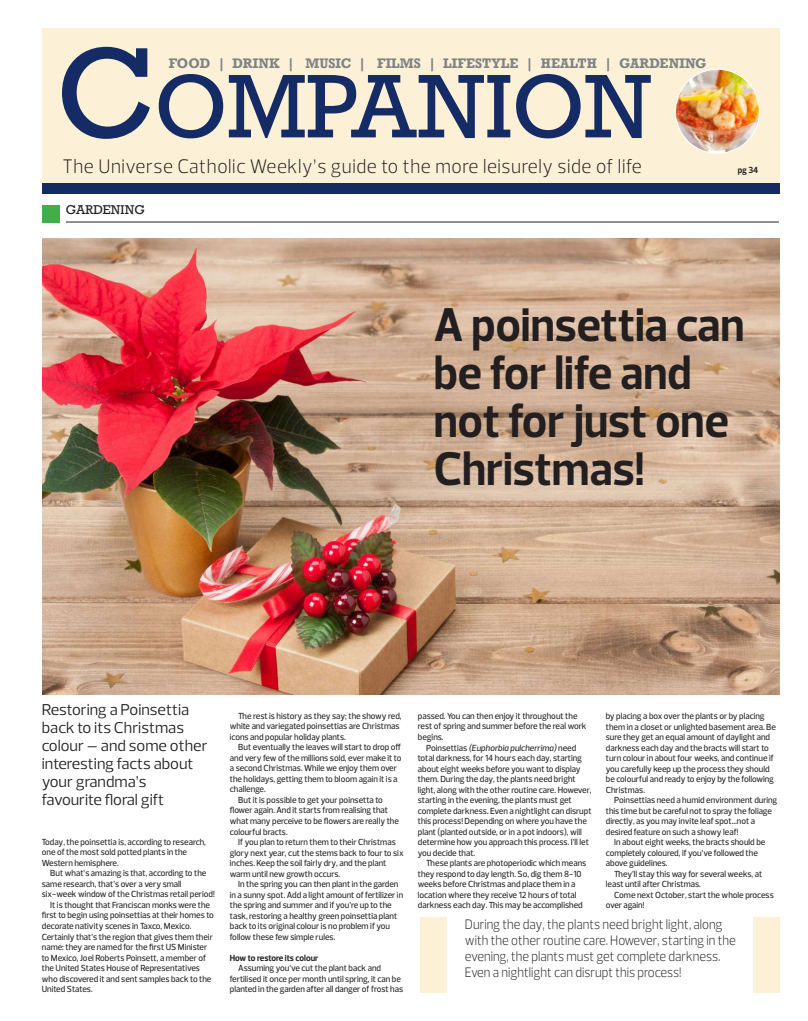
<style>
.page{position:relative;width:808px;height:1021px;background:#fff}
.page>*{position:absolute;margin:0;border:0;box-sizing:border-box;transform-origin:0 0}
.t1{font:84.7px "Rockwell";letter-spacing:-.015em;color:#142b65}
.t2{font:700 48px/48px "Prelo";color:#231f20;scale:.95 1}
.t3{font:300 20px "Prelo";letter-spacing:.03em;color:#231f20;scale:.94 1}
.t4{font:16px/18px "Prelo";color:#231f20}
.t5{font:300 14px/16px "Prelo";color:#231f20;scale:.9 1}
.t6{font:700 13px "Rockwell";letter-spacing:.01em;color:#808285;scale:.95 1}
.t7{font:12px "Rockwell";color:#231f20}
.t8{font:500 9px/10.5px "Prelo";color:#231f20;scale:.95 1}
.t9{font:700 9px "Prelo";color:#231f20;scale:.95 1}
.s1{font-size:121px}
.s2{font-style:italic}
</style>
<div class="page">
<div style="left:43px;top:28px;width:737px;height:155px;background:#fcf1d6"></div>
<div style="left:43px;top:183px;width:737px;height:10px;background:#142b65"></div>
<img style="left:675px;top:69px;width:84px;height:84px;border-radius:42px">
<div style="left:42px;top:205px;width:17px;height:17px;background:#40ae49"></div>
<hr style="left:66px;top:222px;width:713px;height:1px;background:#231f20">
<img style="left:43px;top:238px;width:737px;height:456px">
<div style="left:753px;top:917px;width:27px;height:75px;background:#fcf1d6"></div>
<div style="left:420px;top:917px;width:26px;height:75px;background:#fcf1d6"></div>
<h1 class="t1" style="left:56px;top:54px;width:598px"><span class="s1">C</span>OMPANION</h1>
<h3 class="t6" style="left:169px;top:54px;width:568px">FOOD | DRINK | MUSIC | FILMS | LIFESTYLE | HEALTH | GARDENING</h3>
<h3 class="t3" style="left:62px;top:153px;width:618px">The Universe Catholic Weekly’s guide to the more leisurely side of life</h3>
<p class="t9" style="left:738px;top:164px;width:23px">pg 34</p>
<h3 class="t7" style="left:66px;top:202px;width:80px">GARDENING</h3>
<h2 class="t2" style="left:434px;top:301px;width:329px">A poinsettia can be for life and not for just one<br>Christmas!</h2>
<h3 class="t4" style="left:42px;top:701px;width:167px">Restoring a Poinsettia back to its Christmas colour – and some other interesting facts about your grandma’s favourite floral gift</h3>
<p class="t8" style="left:42px;top:836px;width:174px">Today, the poinsettia is, according to research, one of the most sold potted plants in the<br>Western hemisphere.</p>
<p class="t8" style="left:50px;top:868px;width:166px">But what’s amazing is that, according to the</p>
<p class="t8" style="left:42px;top:878px;width:149px">same research, that’s over a very small</p>
<p class="t8" style="left:42px;top:889px;width:184px">six-week window of the Christmas retail period!</p>
<p class="t8" style="left:50px;top:899px;width:170px">It is thought that Franciscan monks were the</p>
<p class="t8" style="left:42px;top:910px;width:183px">first to begin using poinsettias at their homes to</p>
<p class="t8" style="left:42px;top:920px;width:159px">decorate nativity scenes in Taxco, Mexico.</p>
<p class="t8" style="left:42px;top:931px;width:182px">Certainly that’s the region that gives them their</p>
<p class="t8" style="left:42px;top:941px;width:176px">name: they are named for the first US Minister</p>
<p class="t8" style="left:42px;top:952px;width:174px">to Mexico, Joel Roberts Poinsett, a member of</p>
<p class="t8" style="left:42px;top:962px;width:168px">the United States House of Representatives</p>
<p class="t8" style="left:42px;top:973px;width:180px">who discovered it and sent samples back to the</p>
<p class="t8" style="left:42px;top:983px;width:55px">United States.</p>
<p class="t8" style="left:230px;top:710px;width:182px;text-indent:9px">The rest is history as they say; the showy red, white and variegated poinsettias are Christmas icons and popular holiday plants.</p>
<p class="t8" style="left:238px;top:742px;width:173px">But eventually the leaves will start to drop off</p>
<p class="t8" style="left:230px;top:752px;width:182px">and very few of the millions sold, ever make it to</p>
<p class="t8" style="left:230px;top:763px;width:177px">a second Christmas. While we enjoy them over</p>
<p class="t8" style="left:230px;top:773px;width:178px">the holidays, getting them to bloom again it is a</p>
<p class="t8" style="left:230px;top:784px;width:39px">challenge.</p>
<p class="t8" style="left:238px;top:794px;width:154px">But it is possible to get your poinsetta to</p>
<p class="t8" style="left:230px;top:805px;width:168px">flower again. And it starts from realising that</p>
<p class="t8" style="left:230px;top:815px;width:180px">what many perceive to be flowers are really the</p>
<p class="t8" style="left:230px;top:826px;width:63px">colourful bracts.</p>
<p class="t8" style="left:238px;top:836px;width:167px">If you plan to return them to their Christmas</p>
<p class="t8" style="left:230px;top:847px;width:184px">glory next year, cut the stems back to four to six</p>
<p class="t8" style="left:230px;top:857px;width:166px">inches. Keep the soil fairly dry, and the plant</p>
<p class="t8" style="left:230px;top:868px;width:118px">warm until new growth occurs.</p>
<p class="t8" style="left:238px;top:878px;width:170px">In the spring you can then plant in the garden</p>
<p class="t8" style="left:230px;top:889px;width:184px">in a sunny spot. Add a light amount of fertilizer in</p>
<p class="t8" style="left:230px;top:899px;width:172px">the spring and summer and if you’re up to the</p>
<p class="t8" style="left:230px;top:910px;width:178px">task, restoring a healthy green poinsettia plant</p>
<p class="t8" style="left:230px;top:920px;width:170px">back to its original colour is no problem if you</p>
<p class="t8" style="left:230px;top:931px;width:113px">follow these few simple rules.</p>
<p class="t9" style="left:230px;top:952px;width:95px">How to restore its colour</p>
<p class="t8" style="left:230px;top:962px;width:184px;text-indent:9px">Assuming you’ve cut the plant back and fertilised it once per month until spring, it can be planted in the garden after all danger of frost has</p>
<p class="t8" style="left:418px;top:710px;width:179px">passed. You can then enjoy it throughout the rest of spring and summer before the real work begins.</p>
<p class="t8" style="left:418px;top:742px;width:184px;text-indent:9px">Poinsettias <span class="s2">(Euphorbia pulcherrima)</span> need total darkness, for 14 hours each day, starting about eight weeks before you want to display them. During the day, the plants need bright light, along with the other routine care. However, starting in the evening, the plants must get complete darkness. Even a nightlight can disrupt this process! Depending on where you have the plant (planted outside, or in a pot indoors), will determine how you approach this process. I’ll let you decide that.</p>
<p class="t8" style="left:418px;top:857px;width:179px;text-indent:9px">These plants are photoperiodic which means they respond to day length. So, dig them 8-10 weeks before Christmas and place them in a location where they receive 12 hours of total darkness each day. This may be accomplished</p>
<p class="t8" style="left:606px;top:710px;width:181px">by placing a box over the plants or by placing them in a closet or unlighted basement area. Be sure they get an equal amount of daylight and darkness each day and the bracts will start to turn colour in about four weeks, and continue if you carefully keep up the process they should be colourful and ready to enjoy by the following Christmas.</p>
<p class="t8" style="left:606px;top:794px;width:182px;text-indent:9px">Poinsettias need a humid environment during this time but be careful not to spray the foliage directly, as you may invite leaf spot…not a desired feature on such a showy leaf!</p>
<p class="t8" style="left:606px;top:836px;width:169px;text-indent:9px">In about eight weeks, the bracts should be completely coloured, if you’ve followed the above guidelines.</p>
<p class="t8" style="left:606px;top:868px;width:166px;text-indent:9px">They’ll stay this way for several weeks, at least until after Christmas.</p>
<p class="t8" style="left:606px;top:889px;width:178px;text-indent:9px">Come next October, start the whole process over again!</p>
<h3 class="t5" style="left:465px;top:916px;width:302px">During the day, the plants need bright light, along with the other routine care. However, starting in the evening, the plants must get complete darkness.<br>Even a nightlight can disrupt this process!</h3>
</div>
